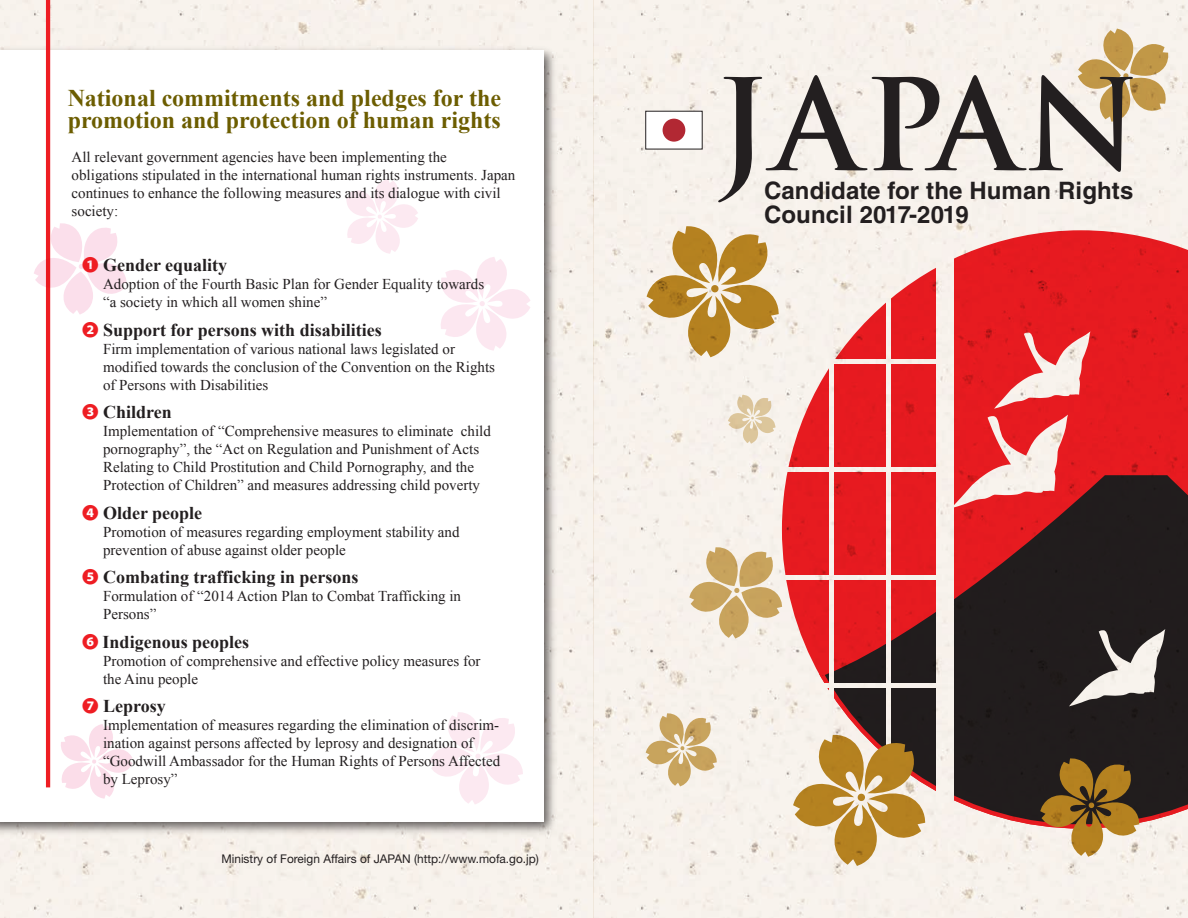
<style>
.page{position:relative;width:1188px;height:918px;background:#fff}
.page>*{position:absolute;margin:0;border:0;box-sizing:border-box;transform-origin:0 0}
.t1{font:700 123.75px "Trajan Pro";letter-spacing:.03em;color:#231f20}
.t2{font:700 24px/22.5px "Times New Roman";color:#6c5d00}
.t3{font:700 24px/24px "Helvetica LT Std";letter-spacing:.005em;color:#231f20}
.t4{font:700 18px "Times New Roman";color:#231f20}
.t5{font:15px/18px "Times New Roman";color:#231f20}
.t6{font:12px "Helvetica Neue LT Std";color:#231f20}
.s1{font-family:"Koz Go Pr 6 N";font-size:16.5px;color:#ee1d23}
.s2{font-family:"Koz Go Pro";font-size:16.5px;color:#ee1d23}
</style>
<div class="page">
<img style="left:0;top:0;width:1188px;height:918px">
<img style="left:0;top:42px;width:560px;height:797px">
<div style="left:0;top:51px;width:543px;height:771px;background:#fff"></div>
<hr style="left:46px;top:0;width:4px;height:787px;background:#ee1d23">
<svg style="left:430px;top:712px;width:93px;height:92px"></svg>
<svg style="left:61px;top:724px;width:72px;height:75px"></svg>
<svg style="left:346px;top:179px;width:72px;height:75px"></svg>
<svg style="left:441px;top:257px;width:89px;height:94px"></svg>
<svg style="left:34px;top:223px;width:93px;height:92px"></svg>
<div style="left:646px;top:111px;width:56px;height:38px;background:#fff"></div>
<div style="left:663px;top:119px;width:22px;height:23px;background:#b22833;border-radius:50%"></div>
<h2 class="t2" style="left:68px;top:86px;width:435px">National commitments and pledges for the promotion and protection of human rights</h2>
<p class="t5" style="left:72px;top:148px;width:445px">All relevant government agencies have been implementing the obligations stipulated in the international human rights instruments. Japan continues to enhance the following measures and its dialogue with civil society:</p>
<p class="t4" style="left:82px;top:253px;width:147px"><span class="s1">❶</span> Gender equality</p>
<p class="t5" style="left:103px;top:275px;width:383px">Adoption of the Fourth Basic Plan for Gender Equality towards “a society in which all women shine”</p>
<p class="t4" style="left:82px;top:317px;width:301px"><span class="s2">❷</span> Support for persons with disabilities</p>
<p class="t5" style="left:103px;top:340px;width:394px">Firm implementation of various national laws legislated or modified towards the conclusion of the Convention on the Rights of Persons with Disabilities</p>
<p class="t4" style="left:82px;top:400px;width:91px"><span class="s2">❸</span> Children</p>
<p class="t5" style="left:103px;top:422px;width:389px">Implementation of “Comprehensive measures to eliminate child pornography”, the “Act on Regulation and Punishment of Acts Relating to Child Prostitution and Child Pornography, and the Protection of Children” and measures addressing child poverty</p>
<p class="t4" style="left:82px;top:500px;width:122px"><span class="s2">❹</span> Older people</p>
<p class="t5" style="left:103px;top:523px;width:358px">Promotion of measures regarding employment stability and prevention of abuse against older people</p>
<p class="t4" style="left:82px;top:565px;width:278px"><span class="s2">❺</span> Combating trafficking in persons</p>
<p class="t5" style="left:103px;top:587px;width:360px">Formulation of “2014 Action Plan to Combat Trafficking in<br>Persons”</p>
<p class="t4" style="left:82px;top:629px;width:169px"><span class="s2">❻</span> Indigenous peoples</p>
<p class="t5" style="left:103px;top:652px;width:379px">Promotion of comprehensive and effective policy measures for the Ainu people</p>
<p class="t4" style="left:82px;top:694px;width:85px"><span class="s2">❼</span> Leprosy</p>
<p class="t5" style="left:103px;top:716px;width:399px">Implementation of measures regarding the elimination of discrim&shy;ination against persons affected by leprosy and designation of “Goodwill Ambassador for the Human Rights of Persons Affected by Leprosy”</p>
<p class="t6" style="left:221px;top:852px;width:319px">Ministry of Foreign Affairs of JAPAN (http://www.mofa.go.jp)</p>
<h1 class="t1" style="left:716px;top:48px;width:426px">JAPAN</h1>
<h2 class="t3" style="left:764px;top:178px;width:371px">Candidate for the Human Rights<br>Council 2017-2019</h2>
</div>
